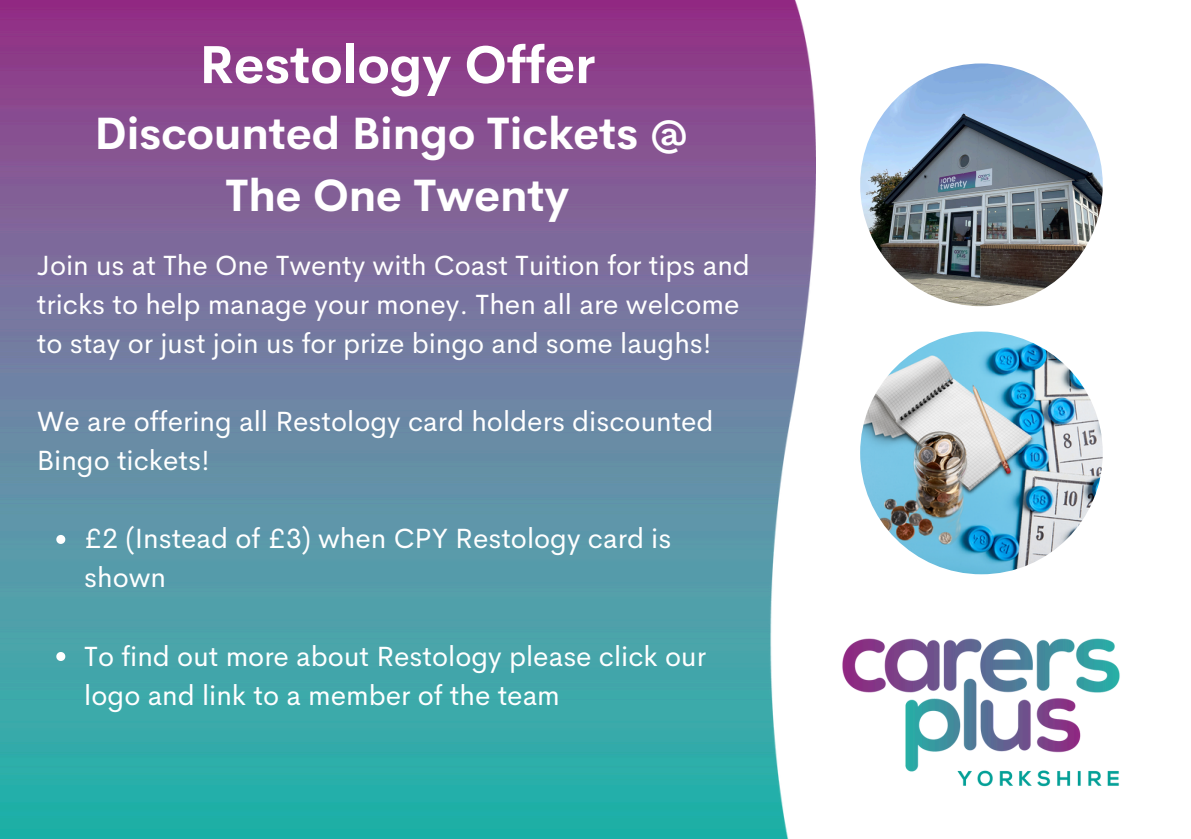
<style>
.page{position:relative;width:1191px;height:839px;background:#fff}
.page>*{position:absolute;margin:0;border:0;box-sizing:border-box;transform-origin:0 0}
.t1{font:700 52.4px "Cerebri Sans";color:#fff}
.t2{font:700 44.4px/61.6px "Cerebri Sans";color:#fff;text-align:center}
.t3{font:28px/39px "Cerebri Sans";color:#fff}
</style>
<div class="page">
<img style="left:0;top:0;width:816px;height:838px">
<img style="left:860px;top:331px;width:243px;height:243px;border-radius:50%">
<img style="left:805px;top:574px;width:315px;height:264px">
<svg style="left:56px;top:535px;width:9px;height:9px"></svg>
<svg style="left:56px;top:652px;width:9px;height:9px"></svg>
<img style="left:860px;top:63px;width:243px;height:243px;border-radius:50%">
<p class="t1" style="left:199px;top:31px;width:397px">Restology Offer</p>
<p class="t2" style="left:95px;top:103px;width:595px">Discounted Bingo Tickets @<br>The One Twenty</p>
<p class="t3" style="left:37px;top:246px;width:715px">Join us at The One Twenty with Coast Tuition for tips and tricks to help manage your money. Then all are welcome to stay or just join us for prize bingo and some laughs!</p>
<p class="t3" style="left:37px;top:402px;width:678px">We are offering all Restology card holders discounted<br>Bingo tickets!</p>
<p class="t3" style="left:84px;top:519px;width:589px">£2 (Instead of £3) when CPY Restology card is shown</p>
<p class="t3" style="left:84px;top:636px;width:623px">To find out more about Restology please click our logo and link to a member of the team</p>
</div>
